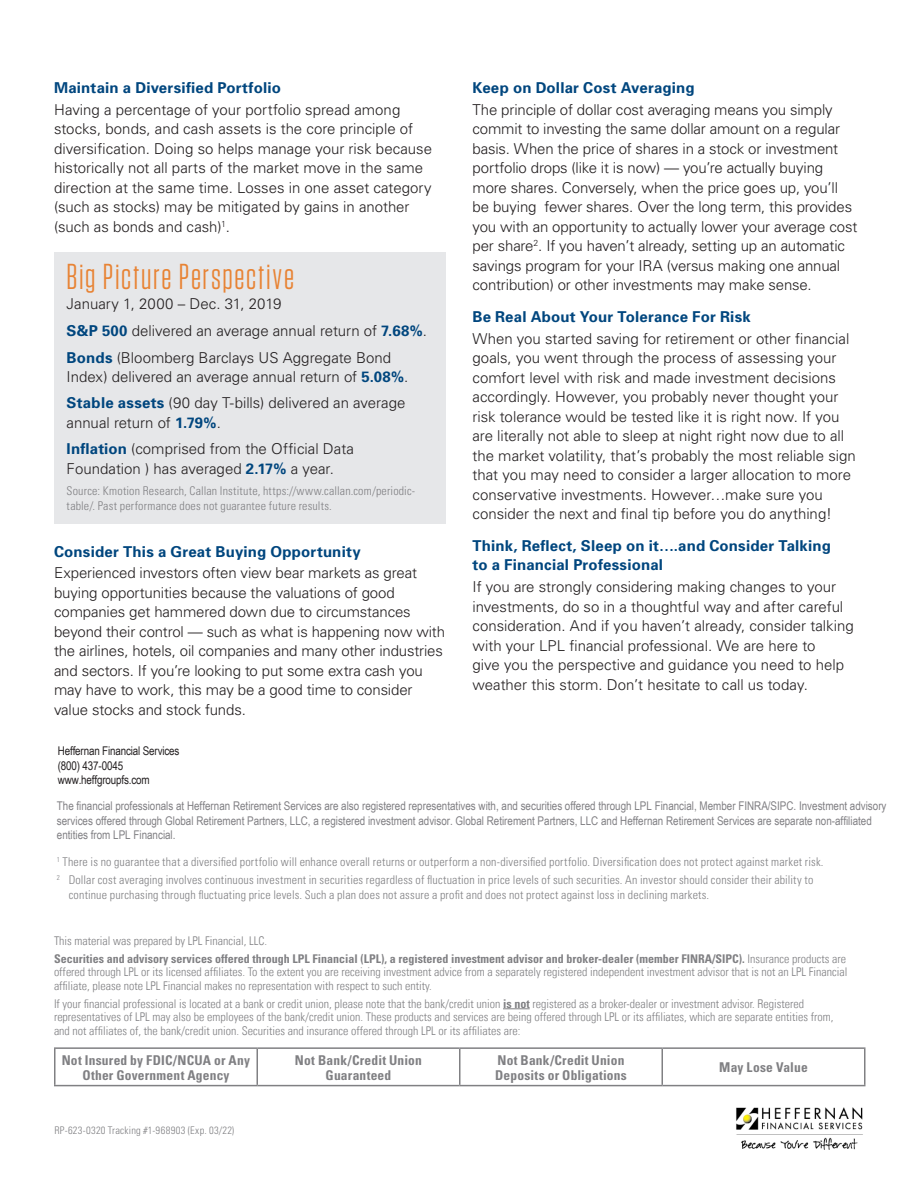
<style>
.page{position:relative;width:918px;height:1188px;background:#fff}
.page>*{position:absolute;margin:0;border:0;box-sizing:border-box;transform-origin:0 0}
.Subhead-Tungsten-Ulc{font:36px "Tungsten Narrow";letter-spacing:.05em;color:#e88334}
._06_Body_Text_10_13{font:300 15px/19.5px "Univers";letter-spacing:-.005em;color:#231f20}
._05_Sub-Subhead_10_1{font:700 15px/19.5px "Univers";letter-spacing:.015em;color:#00467e}
._4_Body_Text{font:700 condensed 13.5px/15px "Univers";letter-spacing:.015em;color:#808083;text-align:center}
.Disclosures{font:300 condensed 12px/13.5px "Univers LT";color:#808083;text-align:justify}
.disclosures{font:300 condensed 12px/15px "Univers";letter-spacing:.015em;color:#808083}
.t1{font:12px/14.4px "Arial Narrow";color:#807f83}
.t2{font:12px/14.4px "Arial Narrow";letter-spacing:-.01em;color:#231f20}
.disclosures-2{font:300 condensed 10.5px "Univers";letter-spacing:.025em;color:#808083}
.s1{font-weight:700;color:#00467e}
.s2{font-family:"Univers";font-weight:700}
</style>
<div class="page">
<svg style="left:503px;top:1008px;width:27px;height:1px"></svg>
<hr style="left:54px;top:1049px;width:2px;height:36px;background:#808083">
<hr style="left:54px;top:1047px;width:203px;height:2px;background:#808083">
<hr style="left:257px;top:1047px;width:203px;height:2px;background:#808083">
<hr style="left:460px;top:1047px;width:202px;height:2px;background:#808083">
<hr style="left:662px;top:1047px;width:204px;height:2px;background:#808083">
<hr style="left:256px;top:1049px;width:2px;height:36px;background:#808083">
<hr style="left:459px;top:1049px;width:1px;height:36px;background:#808083">
<hr style="left:662px;top:1049px;width:1px;height:36px;background:#808083">
<hr style="left:864px;top:1049px;width:2px;height:36px;background:#808083">
<hr style="left:54px;top:1085px;width:203px;height:1px;background:#808083">
<hr style="left:257px;top:1085px;width:203px;height:1px;background:#808083">
<hr style="left:460px;top:1085px;width:202px;height:1px;background:#808083">
<hr style="left:662px;top:1085px;width:204px;height:1px;background:#808083">
<div style="left:54px;top:252px;width:392px;height:271px;background:#e6e7e9"></div>
<img style="left:736px;top:1108px;width:127px;height:42px">
<p class="_05_Sub-Subhead_10_1" style="left:54px;top:78px;width:228px">Maintain a Diversified Portfolio</p>
<p class="_06_Body_Text_10_13" style="left:54px;top:99px;width:380px">Having a percentage of your portfolio spread among stocks, bonds, and cash assets is the core principle of diversification. Doing so helps manage your risk because historically not all parts of the market move in the same direction at the same time. Losses in one asset category (such as stocks) may be mitigated by gains in another (such as bonds and cash)<sup>1</sup>.</p>
<p class="Subhead-Tungsten-Ulc" style="left:67px;top:259px;width:229px">Big Picture Perspective</p>
<p class="_06_Body_Text_10_13" style="left:67px;top:293px;width:216px">January 1, 2000 – Dec. 31, 2019</p>
<p class="_06_Body_Text_10_13" style="left:67px;top:321px;width:362px"><span class="s1">S&amp;P 500</span> delivered an average annual return of <span class="s1">7.68%</span>.</p>
<p class="_06_Body_Text_10_13" style="left:67px;top:347px;width:343px"><span class="s1">Bonds</span> (Bloomberg Barclays US Aggregate Bond<br>Index) delivered an average annual return of <span class="s1">5.08%</span>.</p>
<p class="_06_Body_Text_10_13" style="left:67px;top:393px;width:340px"><span class="s1">Stable assets</span> (90 day T-bills) delivered an average annual return of <span class="s1">1.79%</span>.</p>
<p class="_06_Body_Text_10_13" style="left:67px;top:439px;width:289px"><span class="s1">Inflation</span> (comprised from the Official Data<br>Foundation ) has averaged <span class="s1">2.17%</span> a year.</p>
<p class="disclosures" style="left:67px;top:483px;width:350px">Source: Kmotion Research, Callan Institute, https://www.callan.com/periodic&shy;table/. Past performance does not guarantee future results.</p>
<p class="_05_Sub-Subhead_10_1" style="left:54px;top:541px;width:308px">Consider This a Great Buying Opportunity</p>
<p class="_06_Body_Text_10_13" style="left:54px;top:563px;width:393px">Experienced investors often view bear markets as great buying opportunities because the valuations of good companies get hammered down due to circumstances beyond their control — such as what is happening now with the airlines, hotels, oil companies and many other industries and sectors. If you’re looking to put some extra cash you may have to work, this may be a good time to consider value stocks and stock funds.</p>
<p class="t2" style="left:58px;top:743px;width:123px">Heffernan Financial Services (800) 437-0045 www.heffgroupfs.com</p>
<p class="_05_Sub-Subhead_10_1" style="left:472px;top:78px;width:224px">Keep on Dollar Cost Averaging</p>
<p class="_06_Body_Text_10_13" style="left:472px;top:99px;width:386px">The principle of dollar cost averaging means you simply commit to investing the same dollar amount on a regular basis. When the price of shares in a stock or investment portfolio drops (like it is now) — you’re actually buying more shares. Conversely, when the price goes up, you’ll be buying fewer shares. Over the long term, this provides you with an opportunity to actually lower your average cost per share<sup>2</sup>. If you haven’t already, setting up an automatic savings program for your IRA (versus making one annual contribution) or other investments may make sense.</p>
<p class="_05_Sub-Subhead_10_1" style="left:473px;top:307px;width:280px">Be Real About Your Tolerance For Risk</p>
<p class="_06_Body_Text_10_13" style="left:473px;top:328px;width:385px">When you started saving for retirement or other financial goals, you went through the process of assessing your comfort level with risk and made investment decisions accordingly. However, you probably never thought your risk tolerance would be tested like it is right now. If you are literally not able to sleep at night right now due to all the market volatility, that’s probably the most reliable sign that you may need to consider a larger allocation to more conservative investments. However…make sure you consider the next and final tip before you do anything!</p>
<p class="_05_Sub-Subhead_10_1" style="left:472px;top:535px;width:360px">Think, Reflect, Sleep on it….and Consider Talking to a Financial Professional</p>
<p class="_06_Body_Text_10_13" style="left:473px;top:577px;width:383px">If you are strongly considering making changes to your investments, do so in a thoughtful way and after careful consideration. And if you haven’t already, consider talking with your LPL financial professional. We are here to<br>give you the perspective and guidance you need to help weather this storm. Don’t hesitate to call us today.</p>
<p class="t1" style="left:57px;top:798px;width:831px">The financial professionals at Heffernan Retirement Services are also registered representatives with, and securities offered through LPL Financial, Member FINRA/SIPC. Investment advisory services offered through Global Retirement Partners, LLC, a registered investment advisor. Global Retirement Partners, LLC and Heffernan Retirement Services are separate non-affiliated entities from LPL Financial.</p>
<p class="disclosures" style="left:57px;top:854px;width:768px"><sup>1</sup> There is no guarantee that a diversified portfolio will enhance overall returns or outperform a non-diversified portfolio. Diversification does not protect against market risk.</p>
<p class="disclosures" style="left:69px;top:873px;width:746px;text-indent:-12px"><sup>2</sup> Dollar cost averaging involves continuous investment in securities regardless of fluctuation in price levels of such securities. An investor should consider their ability to continue purchasing through fluctuating price levels. Such a plan does not assure a profit and does not protect against loss in declining markets.</p>
<p class="Disclosures" style="left:54px;top:934px;width:215px">This material was prepared by LPL Financial, LLC.</p>
<p class="Disclosures" style="left:54px;top:952px;width:795px"><span class="s2">Securities and advisory services offered through LPL Financial (LPL), a registered investment advisor and broker-dealer (member FINRA/SIPC).</span> Insurance products are offered through LPL or its licensed affiliates. To the extent you are receiving investment advice from a separately registered independent investment advisor that is not an LPL Financial affiliate, please note LPL Financial makes no representation with respect to such entity.</p>
<p class="Disclosures" style="left:54px;top:997px;width:781px;text-align:left">If your financial professional is located at a bank or credit union, please note that the bank/credit union <span class="s2">is not</span> registered as a broker-dealer or investment advisor. Registered representatives of LPL may also be employees of the bank/credit union. These products and services are being offered through LPL or its affiliates, which are separate entities from, and not affiliates of, the bank/credit union. Securities and insurance offered through LPL or its affiliates are:</p>
<p class="_4_Body_Text" style="left:62px;top:1052px;width:190px">Not Insured by FDIC/NCUA or Any<br>Other Government Agency</p>
<p class="_4_Body_Text" style="left:295px;top:1052px;width:129px">Not Bank/Credit Union<br>Guaranteed</p>
<p class="_4_Body_Text" style="left:495px;top:1052px;width:133px;text-align:left">Not Bank/Credit Union<br>Deposits or Obligations</p>
<p class="_4_Body_Text" style="left:719px;top:1060px;width:90px">May Lose Value</p>
<p class="disclosures-2" style="left:54px;top:1124px;width:181px">RP-623-0320 Tracking #1-968903 (Exp. 03/22)</p>
</div>
